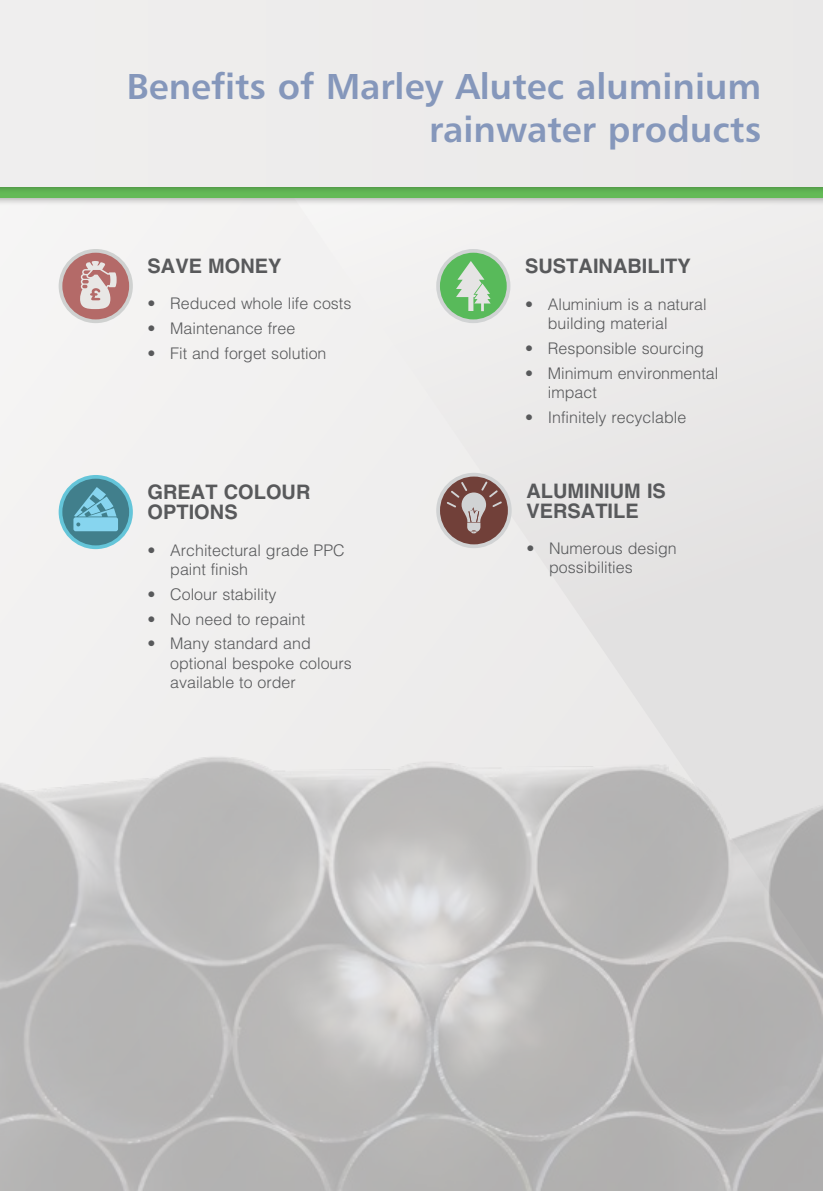
<style>
.page{position:relative;width:823px;height:1191px;background:#fff}
.page>*{position:absolute;margin:0;border:0;box-sizing:border-box;transform-origin:0 0}
.t1{font:36px/43.2px "Humanist 777 BT Bold B";color:#8597bb;text-align:right}
.t2{font:700 20px/20px "Helvetica LT Std";color:#58595b}
.t3{font:300 16px/19.2px "Helvetica LT Std";color:#58595b}
</style>
<div class="page">
<div style="left:0;top:206px;width:159px;height:532px;background:#f3f2f1"></div>
<svg style="left:159px;top:206px;width:663px;height:532px"></svg>
<div style="left:0;top:0;width:822px;height:206px;background:#000;opacity:.4"></div>
<div style="left:0;top:0;width:822px;height:198px;background:#64ba57"></div>
<div style="left:0;top:0;width:822px;height:194px;background:#000;opacity:.4"></div>
<div style="left:0;top:0;width:822px;height:186px;background:#edebeb"></div>
<svg style="left:59px;top:249px;width:74px;height:74px"></svg>
<img style="left:0;top:738px;width:822px;height:453px">
<div style="left:438px;top:251px;width:70px;height:70px;background:#58ba5a;border-radius:50%"></div>
<div style="left:436px;top:249px;width:74px;height:74px;border:4px solid #d1d3d4;border-radius:50%"></div>
<svg style="left:456px;top:261px;width:34px;height:50px"></svg>
<svg style="left:436px;top:473px;width:75px;height:75px;background:#a68d8a"></svg>
<svg style="left:59px;top:475px;width:74px;height:74px"></svg>
<h1 class="t1" style="left:127px;top:64px;width:635px">Benefits of Marley Alutec aluminium rainwater products</h1>
<p class="t2" style="left:147px;top:255px;width:135px">SAVE MONEY</p>
<p class="t3" style="left:147px;top:293px;width:205px">• Reduced whole life costs</p>
<p class="t3" style="left:147px;top:318px;width:149px">• Maintenance free</p>
<p class="t3" style="left:147px;top:343px;width:180px">• Fit and forget solution</p>
<p class="t2" style="left:147px;top:482px;width:164px">GREAT COLOUR<br>OPTIONS</p>
<p class="t3" style="left:170px;top:540px;width:176px;text-indent:-23px">• Architectural grade PPC paint finish</p>
<p class="t3" style="left:147px;top:584px;width:130px">• Colour stability</p>
<p class="t3" style="left:147px;top:609px;width:159px">• No need to repaint</p>
<p class="t3" style="left:170px;top:634px;width:183px;text-indent:-23px">• Many standard and optional bespoke colours available to order</p>
<p class="t2" style="left:525px;top:256px;width:167px">SUSTAINABILITY</p>
<p class="t3" style="left:547px;top:294px;width:160px;text-indent:-23px">• Aluminium is a natural building material</p>
<p class="t3" style="left:525px;top:338px;width:180px">• Responsible sourcing</p>
<p class="t3" style="left:547px;top:363px;width:172px;text-indent:-23px">• Minimum environmental impact</p>
<p class="t3" style="left:525px;top:407px;width:162px">• Infinitely recyclable</p>
<p class="t2" style="left:526px;top:480px;width:141px">ALUMINIUM IS<br>VERSATILE</p>
<p class="t3" style="left:548px;top:538px;width:129px;text-indent:-23px">• Numerous design possibilities</p>
</div>
